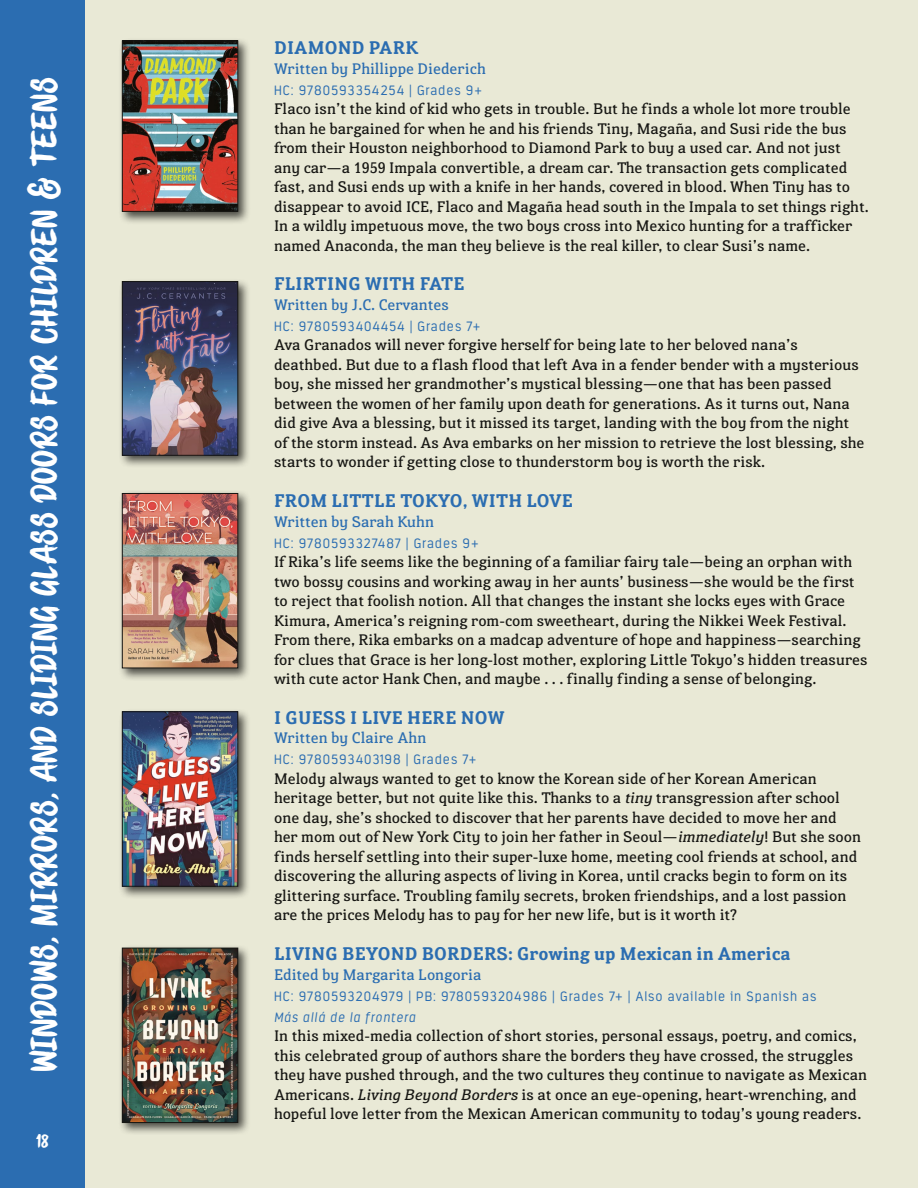
<style>
.page{position:relative;width:918px;height:1188px;background:#fff}
.page>*{position:absolute;margin:0;border:0;box-sizing:border-box;transform-origin:0 0}
.t1{font:33px "STAYBOLD";letter-spacing:.02em;color:#fff}
.Book_-_BODY{font:700 18px "Susan Classic";letter-spacing:.01em;color:#2b6db1}
.t2{font:16.5px "STAYBOLD";color:#fff}
.Book_-_BODY-2{font:15px/19.5px "Susan Classic";color:#171714}
.Book_-_BODY-3{font:15px "Susan Classic";color:#2b6db1}
.Book_-_BODY-4{font:300 13.5px/21px "Estandar Rd";letter-spacing:.075em;color:#2b6db1}
.s1{font-style:italic}
</style>
<div class="page">
<div style="left:0;top:0;width:884px;height:1188px;background:#2b6db1"></div>
<div style="left:85px;top:0;width:833px;height:1188px;background:#e9e9d6"></div>
<div style="left:118px;top:278px;width:133px;height:191px;background:#171714;opacity:.75"></div>
<img style="left:124px;top:283px;width:112px;height:171px">
<div style="left:122px;top:281px;width:116px;height:175px;border:1px solid #171714"></div>
<div style="left:118px;top:490px;width:133px;height:192px;background:#171714;opacity:.75"></div>
<img style="left:124px;top:495px;width:112px;height:171px">
<div style="left:122px;top:493px;width:116px;height:175px;border:1px solid #171714"></div>
<div style="left:118px;top:708px;width:133px;height:192px;background:#171714;opacity:.75"></div>
<img style="left:124px;top:713px;width:112px;height:172px">
<div style="left:122px;top:711px;width:116px;height:176px;border:1px solid #171714"></div>
<div style="left:118px;top:37px;width:133px;height:188px;background:#171714;opacity:.75"></div>
<img style="left:124px;top:42px;width:112px;height:168px">
<div style="left:122px;top:40px;width:116px;height:172px;border:1px solid #171714"></div>
<div style="left:118px;top:944px;width:133px;height:192px;background:#171714;opacity:.75"></div>
<img style="left:124px;top:950px;width:112px;height:171px">
<div style="left:122px;top:948px;width:116px;height:175px;border:1px solid #171714"></div>
<h1 class="t1" style="left:25px;top:1072px;width:996px;rotate:-90deg">WINDOWS, MIRRORS, AND SLIDING GLASS DOORS FOR CHILDREN &amp; TEENS</h1>
<p class="t2" style="left:36px;top:1132px;width:14px">18</p>
<p class="Book_-_BODY" style="left:274px;top:36px;width:146px">DIAMOND PARK</p>
<p class="Book_-_BODY-3" style="left:274px;top:58px;width:213px">Written by Phillippe Diederich</p>
<p class="Book_-_BODY-4" style="left:274px;top:79px;width:209px">HC: 9780593354254 | Grades 9+</p>
<p class="Book_-_BODY-2" style="left:274px;top:99px;width:596px">Flaco isn’t the kind of kid who gets in trouble. But he finds a whole lot more trouble than he bargained for when he and his friends Tiny, Magaña, and Susi ride the bus from their Houston neighborhood to Diamond Park to buy a used car. And not just any car—a 1959 Impala convertible, a dream car. The transaction gets complicated fast, and Susi ends up with a knife in her hands, covered in blood. When Tiny has to disappear to avoid ICE, Flaco and Magaña head south in the Impala to set things right.<br>In a wildly impetuous move, the two boys cross into Mexico hunting for a trafficker named Anaconda, the man they believe is the real killer, to clear Susi’s name.</p>
<p class="Book_-_BODY" style="left:274px;top:272px;width:192px">FLIRTING WITH FATE</p>
<p class="Book_-_BODY-3" style="left:274px;top:294px;width:176px">Written by J.C. Cervantes</p>
<p class="Book_-_BODY-4" style="left:274px;top:316px;width:208px">HC: 9780593404454 | Grades 7+</p>
<p class="Book_-_BODY-2" style="left:274px;top:335px;width:592px">Ava Granados will never forgive herself for being late to her beloved nana’s deathbed. But due to a flash flood that left Ava in a fender bender with a mysterious boy, she missed her grandmother’s mystical blessing—one that has been passed between the women of her family upon death for generations. As it turns out, Nana did give Ava a blessing, but it missed its target, landing with the boy from the night of the storm instead. As Ava embarks on her mission to retrieve the lost blessing, she starts to wonder if getting close to thunderstorm boy is worth the risk.</p>
<p class="Book_-_BODY" style="left:274px;top:489px;width:300px">FROM LITTLE TOKYO, WITH LOVE</p>
<p class="Book_-_BODY-3" style="left:274px;top:511px;width:162px">Written by Sarah Kuhn</p>
<p class="Book_-_BODY-4" style="left:274px;top:532px;width:206px">HC: 9780593327487 | Grades 9+</p>
<p class="Book_-_BODY-2" style="left:274px;top:552px;width:595px">If Rika’s life seems like the beginning of a familiar fairy tale—being an orphan with two bossy cousins and working away in her aunts’ business—she would be the first to reject that foolish notion. All that changes the instant she locks eyes with Grace Kimura, America’s reigning rom-com sweetheart, during the Nikkei Week Festival.<br>From there, Rika embarks on a madcap adventure of hope and happiness—searching for clues that Grace is her long-lost mother, exploring Little Tokyo’s hidden treasures with cute actor Hank Chen, and maybe . . . finally finding a sense of belonging.</p>
<p class="Book_-_BODY" style="left:274px;top:705px;width:232px">I GUESS I LIVE HERE NOW</p>
<p class="Book_-_BODY-3" style="left:274px;top:728px;width:154px">Written by Claire Ahn</p>
<p class="Book_-_BODY-4" style="left:274px;top:749px;width:204px">HC: 9780593403198 | Grades 7+</p>
<p class="Book_-_BODY-2" style="left:274px;top:769px;width:588px">Melody always wanted to get to know the Korean side of her Korean American heritage better, but not quite like this. Thanks to a <span class="s1">tiny</span> transgression after school one day, she’s shocked to discover that her parents have decided to move her and her mom out of New York City to join her father in Seoul—<span class="s1">immediately</span>! But she soon finds herself settling into their super-luxe home, meeting cool friends at school, and discovering the alluring aspects of living in Korea, until cracks begin to form on its glittering surface. Troubling family secrets, broken friendships, and a lost passion are the prices Melody has to pay for her new life, but is it worth it?</p>
<p class="Book_-_BODY" style="left:274px;top:942px;width:518px">LIVING BEYOND BORDERS: Growing up Mexican in America</p>
<p class="Book_-_BODY-3" style="left:274px;top:964px;width:209px">Edited by Margarita Longoria</p>
<p class="Book_-_BODY-4" style="left:274px;top:985px;width:544px">HC: 9780593204979 | PB: 9780593204986 | Grades 7+ | Also available in Spanish as<br><span class="s1">Más allá de la frontera</span></p>
<p class="Book_-_BODY-2" style="left:274px;top:1026px;width:595px">In this mixed-media collection of short stories, personal essays, poetry, and comics, this celebrated group of authors share the borders they have crossed, the struggles they have pushed through, and the two cultures they continue to navigate as Mexican Americans. <span class="s1">Living Beyond Borders</span> is at once an eye-opening, heart-wrenching, and hopeful love letter from the Mexican American community to today’s young readers.</p>
</div>
